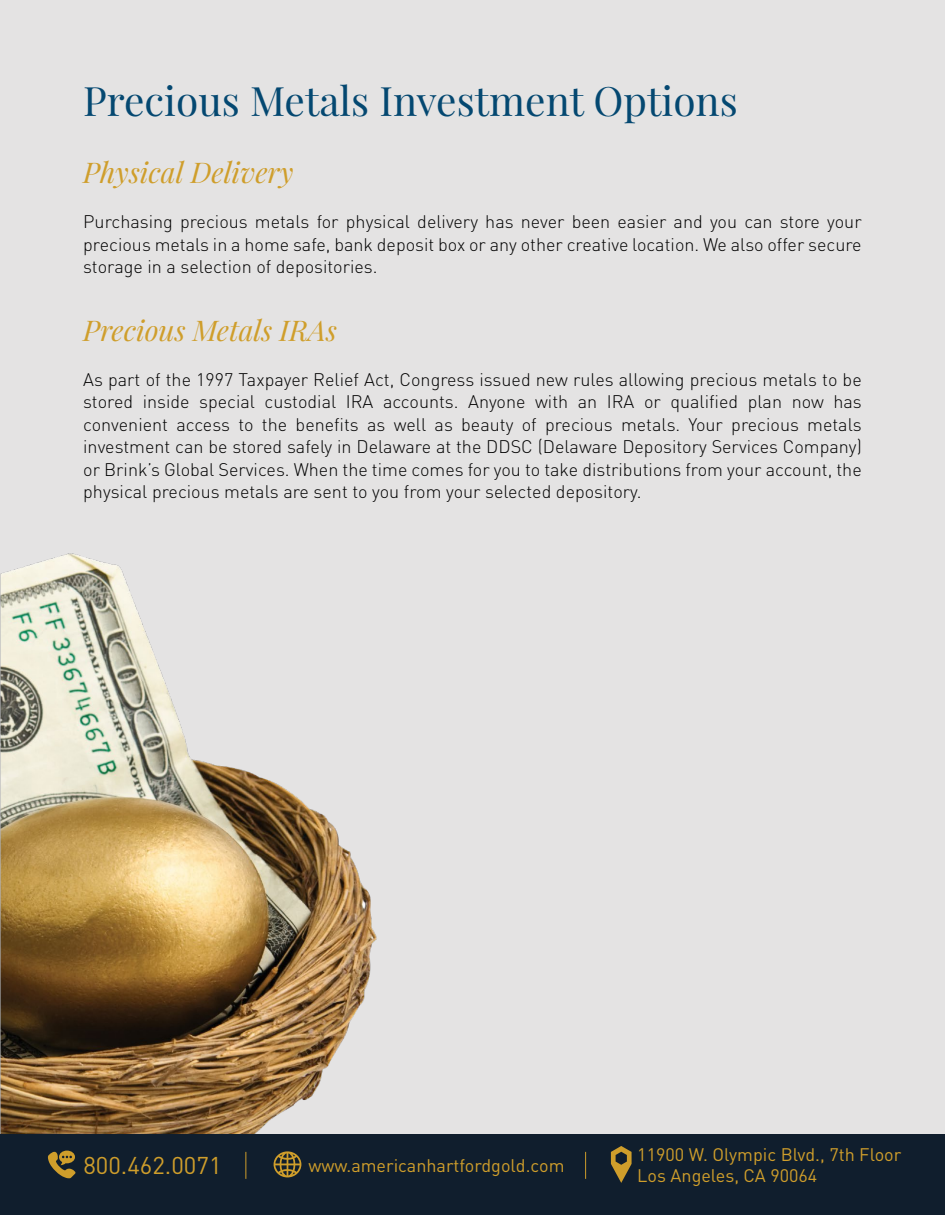
<style>
.page{position:relative;width:945px;height:1215px;background:#e4e3e3}
.page>*{position:absolute;margin:0;border:0;box-sizing:border-box;transform-origin:0 0}
.t1{font:40.5px "Playfair Display";color:#044871}
.t2{font:italic 28.5px "Playfair Display";color:#cf9e2b}
.t3{font:24px "DIN Pro";color:#cf9e2b}
.t4{font:300 18px/22.5px "DIN Pro";color:#010101;text-align:justify}
.t5{font:300 18px/22.5px "DIN Pro";color:#000}
.t6{font:18px/21px "DIN Pro";color:#cf9e2b}
</style>
<div class="page">
<img style="left:0;top:553px;width:377px;height:581px">
<div style="left:0;top:1134px;width:945px;height:81px;background:#101e2d"></div>
<svg style="left:48px;top:1150px;width:27px;height:28px"></svg>
<svg style="left:274px;top:1151px;width:27px;height:26px"></svg>
<svg style="left:611px;top:1146px;width:21px;height:37px"></svg>
<svg style="left:245px;top:1152px;width:1px;height:27px"></svg>
<svg style="left:585px;top:1152px;width:1px;height:27px"></svg>
<h1 class="t1" style="left:83px;top:75px;width:656px">Precious Metals Investment Options</h1>
<h2 class="t2" style="left:83px;top:154px;width:212px">Physical Delivery</h2>
<p class="t4" style="left:83px;top:210px;width:780px">Purchasing precious metals for physical delivery has never been easier and you can store your</p>
<p class="t5" style="left:83px;top:232px;width:780px">precious metals in a home safe, bank deposit box or any other creative location. We also offer secure storage in a selection of depositories.</p>
<h2 class="t2" style="left:83px;top:311px;width:255px">Precious Metals IRAs</h2>
<p class="t4" style="left:83px;top:367px;width:780px">As part of the 1997 Taxpayer Relief Act, Congress issued new rules allowing precious metals to be stored inside special custodial IRA accounts. Anyone with an IRA or qualified plan now has convenient access to the benefits as well as beauty of precious metals. Your precious metals investment can be stored safely in Delaware at the DDSC (Delaware Depository Services Company) or Brink’s Global Services. When the time comes for you to take distributions from your account, the physical precious metals are sent to you from your selected depository.</p>
<h3 class="t3" style="left:83px;top:1149px;width:140px">800.462.0071</h3>
<p class="t6" style="left:308px;top:1154px;width:258px">www.americanhartfordgold.com</p>
<p class="t6" style="left:637px;top:1144px;width:266px">11900 W. Olympic Blvd., 7th Floor<br>Los Angeles, CA 90064</p>
</div>
